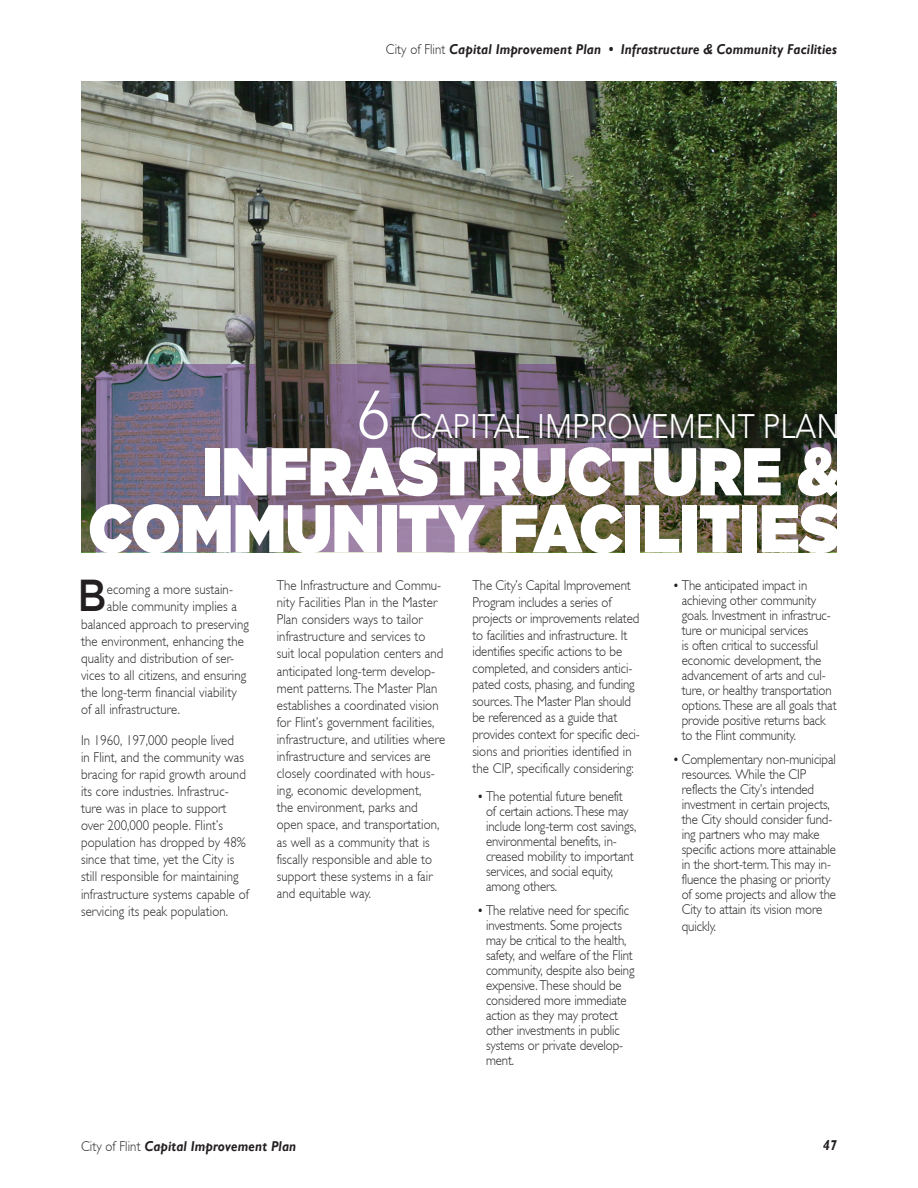
<style>
.page{position:relative;width:918px;height:1188px;background:#fff}
.page>*{position:absolute;margin:0;border:0;box-sizing:border-box;transform-origin:0 0}
.Title_1{font:900 67.5px/57px "Gotham";color:#fff;text-align:right;scale:.9 1}
.Normal-DROP_CAP{font:500 44.85px "Gotham HTF";color:#231f20;scale:.9 1}
.Title_1-2{font:300 33.75px "Avenir LT Std";color:#fff;scale:.9 1}
.Normal-DROP_CAP-2{font:300 14.25px/15px "Gill Light S Si";letter-spacing:-.005em;color:#231f20;scale:.9 1}
.t1{font:italic 700 14.25px "Gill Sans";letter-spacing:.01em;color:#231f20;scale:.9 1}
.s1{font-family:"Gill Light S Si";font-weight:300;font-style:normal}
.s2{font-size:67.5px}
</style>
<div class="page">
<img style="left:81px;top:81px;width:756px;height:283px">
<img style="left:81px;top:364px;width:756px;height:188px">
<p class="t1" style="left:386px;top:41px;width:503px"><span class="s1">City of Flint</span> Capital Improvement Plan • Infrastructure &amp; Community Facilities</p>
<p class="Title_1-2" style="left:358px;top:407px;width:537px"><span class="s2">6</span> CAPITAL IMPROVEMENT PLAN</p>
<p class="Title_1" style="left:88px;top:441px;width:837px">INFRASTRUCTURE &amp;<br>COMMUNITY FACILITIES</p>
<p class="Normal-DROP_CAP" style="left:77px;top:570px;width:34px">B</p>
<p class="Normal-DROP_CAP-2" style="left:107px;top:582px;width:142px">ecoming a more sustain-</p>
<p class="Normal-DROP_CAP-2" style="left:107px;top:599px;width:146px">able community implies a</p>
<p class="Normal-DROP_CAP-2" style="left:81px;top:616px;width:188px">balanced approach to preserving</p>
<p class="Normal-DROP_CAP-2" style="left:81px;top:633px;width:183px">the environment, enhancing the</p>
<p class="Normal-DROP_CAP-2" style="left:81px;top:650px;width:172px">quality and distribution of ser-</p>
<p class="Normal-DROP_CAP-2" style="left:81px;top:668px;width:185px">vices to all citizens, and ensuring</p>
<p class="Normal-DROP_CAP-2" style="left:81px;top:685px;width:174px">the long-term financial viability</p>
<p class="Normal-DROP_CAP-2" style="left:81px;top:702px;width:112px">of all infrastructure.</p>
<p class="Normal-DROP_CAP-2" style="left:81px;top:731px;width:188px;line-height:17.1px">In 1960, 197,000 people lived<br>in Flint, and the community was bracing for rapid growth around its core industries. Infrastruc&shy;ture was in place to support over 200,000 people. Flint’s population has dropped by 48% since that time, yet the City is still responsible for maintaining infrastructure systems capable of servicing its peak population.</p>
<p class="Normal-DROP_CAP-2" style="left:277px;top:577px;width:189px;line-height:17.1px">The Infrastructure and Commu&shy;nity Facilities Plan in the Master<br>Plan considers ways to tailor infrastructure and services to suit local population centers and anticipated long-term develop&shy;ment patterns. The Master Plan establishes a coordinated vision for Flint’s government facilities, infrastructure, and utilities where infrastructure and services are closely coordinated with hous&shy;ing, economic development,<br>the environment, parks and open space, and transportation, as well as a community that is fiscally responsible and able to support these systems in a fair and equitable way.</p>
<p class="Normal-DROP_CAP-2" style="left:472px;top:577px;width:188px;line-height:16.6px">The City’s Capital Improvement Program includes a series of projects or improvements related to facilities and infrastructure. It identifies specific actions to be completed, and considers antici&shy;pated costs, phasing, and funding sources. The Master Plan should be referenced as a guide that provides context for specific deci&shy;sions and priorities identified in the CIP, specifically considering:</p>
<p class="Normal-DROP_CAP-2" style="left:486px;top:789px;width:169px;text-indent:-9px">• The potential future benefit of certain actions. These may include long-term cost savings, environmental benefits, in&shy;creased mobility to important services, and social equity, among others.</p>
<p class="Normal-DROP_CAP-2" style="left:486px;top:903px;width:167px;text-indent:-9px">• The relative need for specific investments. Some projects may be critical to the health, safety, and welfare of the Flint community, despite also being expensive. These should be considered more immediate action as they may protect other investments in public systems or private develop&shy;ment.</p>
<p class="Normal-DROP_CAP-2" style="left:682px;top:578px;width:174px;text-indent:-9px">• The anticipated impact in achieving other community goals. Investment in infrastruc&shy;ture or municipal services<br>is often critical to successful economic development, the advancement of arts and cul&shy;ture, or healthy transportation options. These are all goals that provide positive returns back to the Flint community.</p>
<p class="Normal-DROP_CAP-2" style="left:682px;top:752px;width:173px;text-indent:-9px">• Complementary non-municipal resources. While the CIP reflects the City’s intended investment in certain projects, the City should consider fund&shy;ing partners who may make specific actions more attainable in the short-term. This may in&shy;fluence the phasing or priority of some projects and allow the<br>City to attain its vision more</p>
<p class="Normal-DROP_CAP-2" style="left:682px;top:919px;width:40px">quickly.</p>
<p class="t1" style="left:81px;top:1138px;width:241px"><span class="s1">City of Flint</span> Capital Improvement Plan</p>
<p class="t1" style="left:823px;top:1137px;width:17px">47</p>
</div>
